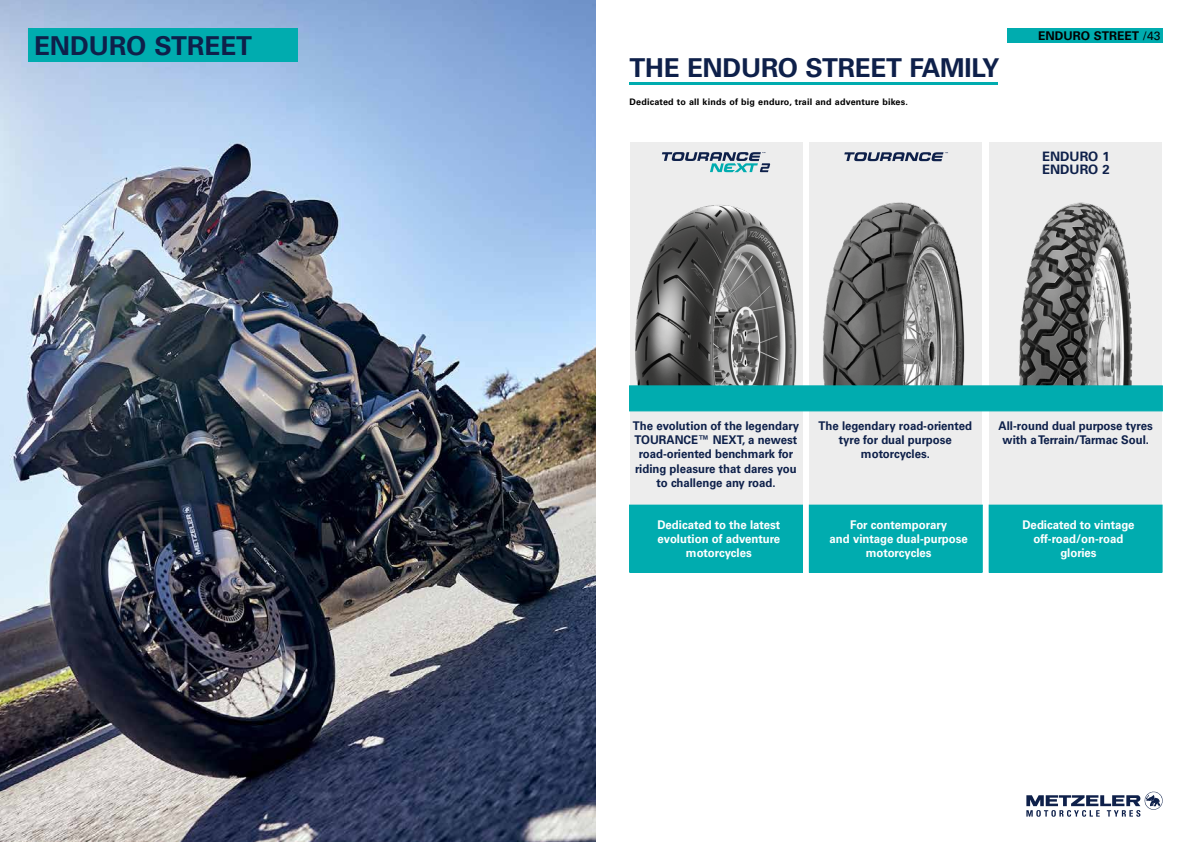
<style>
.page{position:relative;width:1191px;height:842px;background:#fff}
.page>*{position:absolute;margin:0;border:0;box-sizing:border-box;transform-origin:0 0}
.t1{font:700 26px "Univers LT Std";letter-spacing:-.01em;color:#0e204a}
.t2{font:700 13px/13px "Univers LT Std";color:#0e204a}
.t3{font:700 12px/14.4px "Univers LT Std";color:#0e204a;text-align:center;scale:.95 1}
.t4{font:700 12px/14.4px "Univers LT Std";color:#fff;text-align:center;scale:.95 1}
.t5{font:700 12px "Univers LT Std";color:#000}
.t6{font:700 9px "Univers LT Std";letter-spacing:.02em;color:#000}
.s1{font-weight:400}
</style>
<div class="page">
<svg style="left:1026px;top:792px;width:136px;height:25px"></svg>
<img style="left:0;top:0;width:595px;height:842px">
<div style="left:28px;top:28px;width:270px;height:34px;background:#00acaf"></div>
<div style="left:1006px;top:28px;width:156px;height:15px;background:#00acaf"></div>
<div style="left:629px;top:142px;width:173px;height:363px;background:#ededed"></div>
<img style="left:629px;top:200px;width:173px;height:186px">
<div style="left:629px;top:505px;width:173px;height:67px;background:#00acaf"></div>
<div style="left:629px;top:505px;width:174px;height:68px;border:1px solid #00acaf"></div>
<div style="left:809px;top:142px;width:173px;height:363px;background:#ededed"></div>
<img style="left:809px;top:202px;width:173px;height:184px">
<div style="left:809px;top:505px;width:173px;height:67px;background:#00acaf"></div>
<div style="left:809px;top:505px;width:173px;height:68px;border:1px solid #00acaf"></div>
<div style="left:989px;top:142px;width:173px;height:363px;background:#ededed"></div>
<img style="left:989px;top:202px;width:172px;height:184px">
<div style="left:989px;top:505px;width:173px;height:67px;background:#00acaf"></div>
<div style="left:988px;top:505px;width:174px;height:68px;border:1px solid #00acaf"></div>
<hr style="left:629px;top:82px;width:369px;height:3px;background:#00acaf">
<div style="left:629px;top:386px;width:533px;height:25px;background:#00acaf"></div>
<svg style="left:844px;top:152px;width:104px;height:9px"></svg>
<svg style="left:662px;top:152px;width:108px;height:20px"></svg>
<h1 class="t1" style="left:34px;top:30px;width:220px">ENDURO STREET</h1>
<h1 class="t1" style="left:629px;top:53px;width:371px">THE ENDURO STREET FAMILY</h1>
<p class="t6" style="left:629px;top:96px;width:280px">Dedicated to all kinds of big enduro, trail and adventure bikes.</p>
<p class="t5" style="left:1038px;top:29px;width:124px">ENDURO STREET <span class="s1">/43</span></p>
<p class="t2" style="left:1042px;top:150px;width:69px">ENDURO 1<br>ENDURO 2</p>
<p class="t3" style="left:633px;top:418px;width:176px">The evolution of the legendary<br>TOURANCE™ NEXT, a newest road-oriented benchmark for riding pleasure that dares you to challenge any road.</p>
<p class="t4" style="left:657px;top:517px;width:131px">Dedicated to the latest evolution of adventure motorcycles</p>
<p class="t3" style="left:818px;top:418px;width:163px">The legendary road-oriented tyre for dual purpose motorcycles.</p>
<p class="t3" style="left:998px;top:418px;width:164px">All-round dual purpose tyres with a Terrain/Tarmac Soul.</p>
<p class="t4" style="left:829px;top:517px;width:147px">For contemporary<br>and vintage dual-purpose motorcycles</p>
<p class="t4" style="left:1022px;top:517px;width:119px">Dedicated to vintage off-road/on-road glories</p>
</div>
